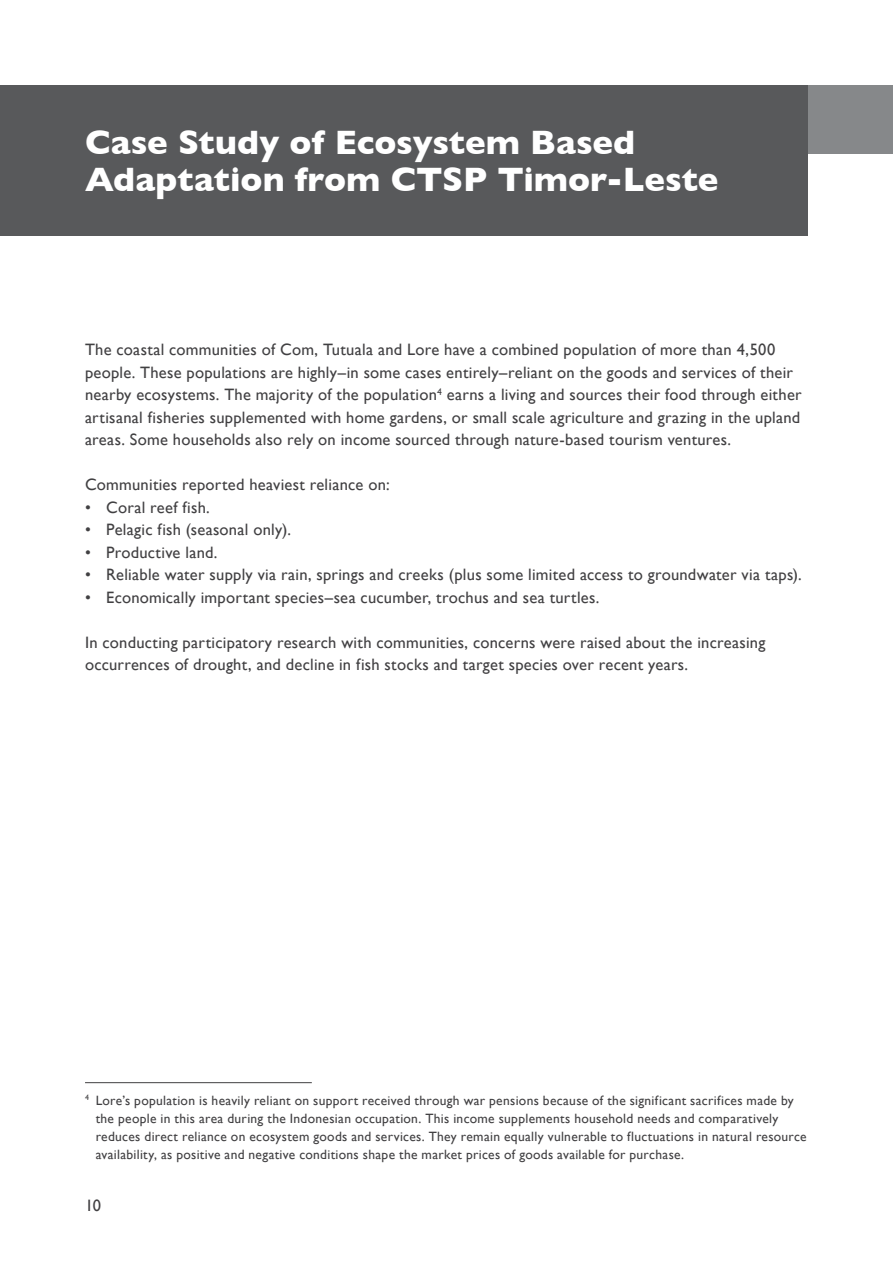
<style>
.page{position:relative;width:893px;height:1263px;background:#fff}
.page>*{position:absolute;margin:0;border:0;box-sizing:border-box;transform-origin:0 0}
.t1{font:700 34.5px/37.5px "Gill Sans";color:#fff}
.t2{font:16.5px/22.5px "Gill Sans";letter-spacing:.015em;color:#414042}
.t3{font:13.5px/18px "Gill Sans";letter-spacing:.025em;color:#414042}
</style>
<div class="page">
<div style="left:85px;top:85px;width:808px;height:69px;background:#86888a"></div>
<div style="left:0;top:85px;width:808px;height:151px;background:#58595b"></div>
<hr style="left:85px;top:1082px;width:227px;height:1px;background:#414042">
<h1 class="t1" style="left:85px;top:123px;width:635px">Case Study of Ecosystem Based<br>Adaptation from CTSP Timor-Leste</h1>
<p class="t2" style="left:85px;top:338px;width:718px">The coastal communities of Com, Tutuala and Lore have a combined population of more than 4,500 people. These populations are highly–in some cases entirely–reliant on the goods and services of their nearby ecosystems. The majority of the population<sup>4</sup> earns a living and sources their food through either artisanal fisheries supplemented with home gardens, or small scale agriculture and grazing in the upland areas. Some households also rely on income sourced through nature-based tourism ventures.</p>
<p class="t2" style="left:85px;top:473px;width:306px">Communities reported heaviest reliance on:</p>
<p class="t2" style="left:85px;top:496px;width:126px">• Coral reef fish.</p>
<p class="t2" style="left:85px;top:518px;width:208px">• Pelagic fish (seasonal only).</p>
<p class="t2" style="left:85px;top:541px;width:134px">• Productive land.</p>
<p class="t2" style="left:85px;top:563px;width:718px">• Reliable water supply via rain, springs and creeks (plus some limited access to groundwater via taps).</p>
<p class="t2" style="left:85px;top:586px;width:516px">• Economically important species–sea cucumber, trochus and sea turtles.</p>
<p class="t2" style="left:85px;top:631px;width:682px">In conducting participatory research with communities, concerns were raised about the increasing occurrences of drought, and decline in fish stocks and target species over recent years.</p>
<p class="t3" style="left:96px;top:1091px;width:712px;text-indent:-11px"><sup>4</sup> Lore’s population is heavily reliant on support received through war pensions because of the significant sacrifices made by the people in this area during the Indonesian occupation. This income supplements household needs and comparatively reduces direct reliance on ecosystem goods and services. They remain equally vulnerable to fluctuations in natural resource availability, as positive and negative conditions shape the market prices of goods available for purchase.</p>
<p class="t2" style="left:85px;top:1193px;width:18px">10</p>
</div>
